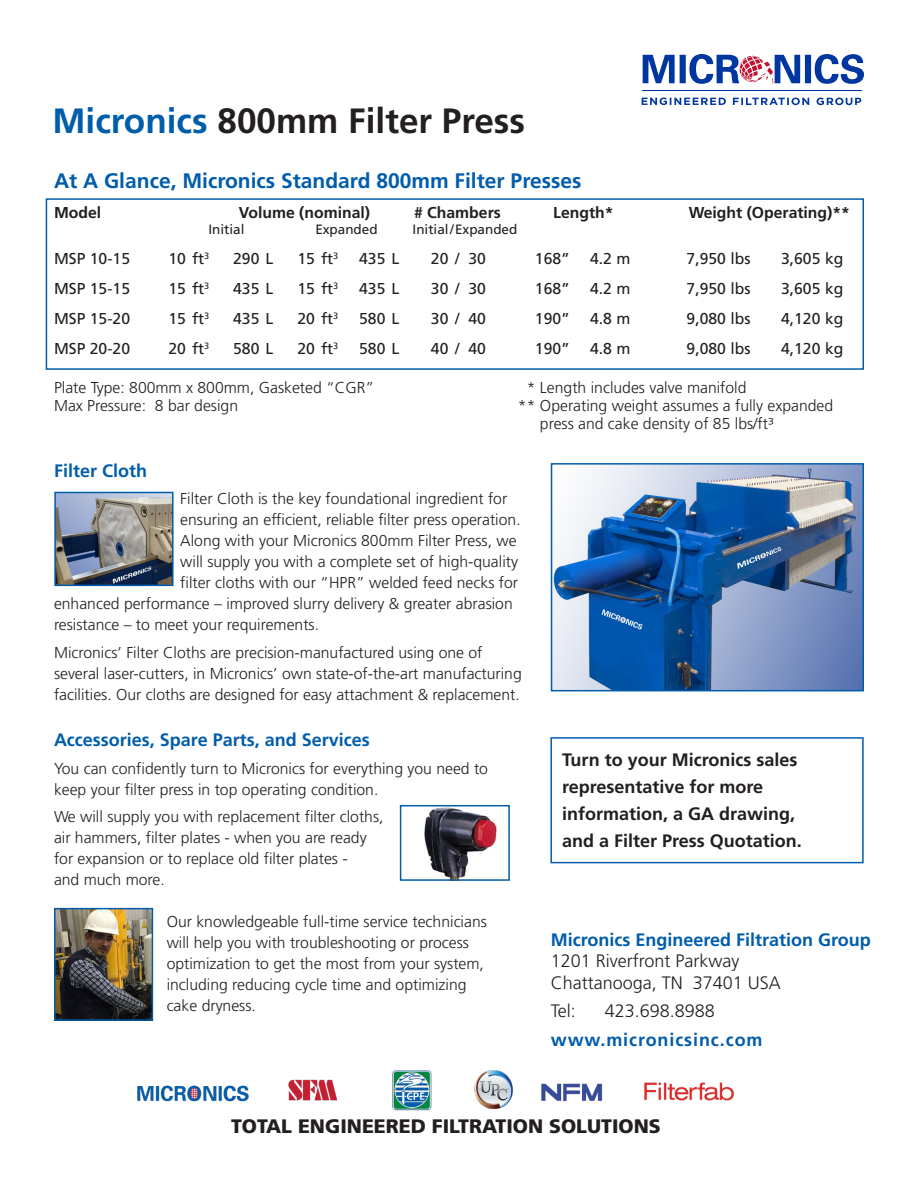
<style>
.page{position:relative;width:918px;height:1188px;background:#fff}
.page>*{position:absolute;margin:0;border:0;box-sizing:border-box;transform-origin:0 0}
.t1{font:35.1px "Frutiger LT 65 Bd";color:#231f20}
.t2{font:21px "Frutiger LT 65 Bd";color:#015dab}
.t3{font:19.5px "Frutiger LT 75 Blk";color:#231f20}
.t4{font:18px/27px "Frutiger LT 65 Bd";color:#231f20}
.t5{font:18px "Frutiger LT 65 Bd";color:#015dab}
.t6{font:18px/21.6px "Frutiger LT 45 Lt";color:#231f20}
.t7{font:18px "Frutiger LT 65 Bd";letter-spacing:.05em;color:#015dab}
.t8{font:15.75px/21px "Frutiger LT 45 Lt";color:#231f20}
.t9{font:15.75px "Frutiger LT 55 Rm";color:#231f20}
.t10{font:15.75px "Frutiger LT 65 Bd";color:#231f20}
.t11{font:13.5px "Frutiger LT 55 Rm";color:#231f20}
.s1{color:#015dab}
</style>
<div class="page">
<div style="left:46px;top:198px;width:818px;height:172px;border:2px solid #015dab"></div>
<svg style="left:642px;top:98px;width:84px;height:7px"></svg>
<svg style="left:733px;top:98px;width:76px;height:7px"></svg>
<svg style="left:817px;top:98px;width:44px;height:7px"></svg>
<svg style="left:814px;top:54px;width:50px;height:30px"></svg>
<svg style="left:643px;top:55px;width:32px;height:28px"></svg>
<div style="left:680px;top:55px;width:6px;height:28px;background:#0036a0"></div>
<div style="left:805px;top:55px;width:6px;height:28px;background:#0036a0"></div>
<svg style="left:689px;top:54px;width:111px;height:30px"></svg>
<hr style="left:642px;top:90px;width:219px;height:1px;background:#0036a0">
<img style="left:57px;top:911px;width:93px;height:107px">
<div style="left:54px;top:908px;width:99px;height:113px;border:2px solid #015dab"></div>
<img style="left:424px;top:808px;width:74px;height:70px">
<div style="left:400px;top:805px;width:110px;height:76px;border:2px solid #015dab"></div>
<img style="left:57px;top:495px;width:114px;height:88px">
<div style="left:54px;top:492px;width:120px;height:94px;border:2px solid #015dab"></div>
<img style="left:554px;top:466px;width:307px;height:222px">
<div style="left:551px;top:463px;width:313px;height:228px;border:2px solid #015dab"></div>
<div style="left:550px;top:737px;width:314px;height:126px;border:2px solid #015dab"></div>
<img style="left:137px;top:1070px;width:597px;height:41px">
<p class="t1" style="left:52px;top:100px;width:474px"><span class="s1">Micronics</span> 800mm Filter Press</p>
<p class="t2" style="left:54px;top:168px;width:529px">At A Glance, Micronics Standard 800mm Filter Presses</p>
<p class="t10" style="left:54px;top:203px;width:49px">Model</p>
<p class="t10" style="left:239px;top:203px;width:133px">Volume (nominal)</p>
<p class="t10" style="left:414px;top:203px;width:88px"># Chambers</p>
<p class="t10" style="left:553px;top:203px;width:62px">Length*</p>
<p class="t10" style="left:689px;top:203px;width:163px">Weight (Operating)**</p>
<p class="t11" style="left:208px;top:222px;width:38px">Initial</p>
<p class="t11" style="left:315px;top:222px;width:64px">Expanded</p>
<p class="t11" style="left:413px;top:222px;width:106px">Initial/Expanded</p>
<p class="t9" style="left:54px;top:250px;width:78px">MSP 10-15</p>
<p class="t9" style="left:168px;top:250px;width:42px">10 ft<sup>3</sup></p>
<p class="t9" style="left:233px;top:250px;width:42px">290 L</p>
<p class="t9" style="left:297px;top:250px;width:42px">15 ft<sup>3</sup></p>
<p class="t9" style="left:359px;top:250px;width:42px">435 L</p>
<p class="t9" style="left:431px;top:250px;width:57px">20 / 30</p>
<p class="t9" style="left:535px;top:250px;width:37px">168”</p>
<p class="t9" style="left:590px;top:250px;width:42px">4.2 m</p>
<p class="t9" style="left:687px;top:250px;width:66px">7,950 lbs</p>
<p class="t9" style="left:781px;top:250px;width:64px">3,605 kg</p>
<p class="t9" style="left:54px;top:280px;width:78px">MSP 15-15</p>
<p class="t9" style="left:168px;top:280px;width:42px">15 ft<sup>3</sup></p>
<p class="t9" style="left:233px;top:280px;width:42px">435 L</p>
<p class="t9" style="left:297px;top:280px;width:42px">15 ft<sup>3</sup></p>
<p class="t9" style="left:359px;top:280px;width:42px">435 L</p>
<p class="t9" style="left:431px;top:280px;width:57px">30 / 30</p>
<p class="t9" style="left:535px;top:280px;width:37px">168”</p>
<p class="t9" style="left:590px;top:280px;width:42px">4.2 m</p>
<p class="t9" style="left:687px;top:280px;width:66px">7,950 lbs</p>
<p class="t9" style="left:781px;top:280px;width:64px">3,605 kg</p>
<p class="t9" style="left:54px;top:310px;width:78px">MSP 15-20</p>
<p class="t9" style="left:168px;top:310px;width:42px">15 ft<sup>3</sup></p>
<p class="t9" style="left:233px;top:310px;width:42px">435 L</p>
<p class="t9" style="left:297px;top:310px;width:42px">20 ft<sup>3</sup></p>
<p class="t9" style="left:359px;top:310px;width:42px">580 L</p>
<p class="t9" style="left:431px;top:310px;width:57px">30 / 40</p>
<p class="t9" style="left:535px;top:310px;width:37px">190”</p>
<p class="t9" style="left:590px;top:310px;width:42px">4.8 m</p>
<p class="t9" style="left:687px;top:310px;width:66px">9,080 lbs</p>
<p class="t9" style="left:781px;top:310px;width:64px">4,120 kg</p>
<p class="t9" style="left:54px;top:340px;width:78px">MSP 20-20</p>
<p class="t9" style="left:168px;top:340px;width:42px">20 ft<sup>3</sup></p>
<p class="t9" style="left:233px;top:340px;width:42px">580 L</p>
<p class="t9" style="left:297px;top:340px;width:42px">20 ft<sup>3</sup></p>
<p class="t9" style="left:359px;top:340px;width:42px">580 L</p>
<p class="t9" style="left:431px;top:340px;width:57px">40 / 40</p>
<p class="t9" style="left:535px;top:340px;width:37px">190”</p>
<p class="t9" style="left:590px;top:340px;width:42px">4.8 m</p>
<p class="t9" style="left:687px;top:340px;width:66px">9,080 lbs</p>
<p class="t9" style="left:781px;top:340px;width:64px">4,120 kg</p>
<p class="t8" style="left:54px;top:377px;width:322px">Plate Type: 800mm x 800mm, Gasketed “CGR”</p>
<p class="t8" style="left:527px;top:377px;width:221px">* Length includes valve manifold</p>
<p class="t8" style="left:54px;top:395px;width:186px">Max Pressure: 8 bar design</p>
<p class="t8" style="left:540px;top:396px;width:295px;line-height:18px;text-indent:-22px">** Operating weight assumes a fully expanded press and cake density of 85 lbs/ft³</p>
<p class="t5" style="left:54px;top:460px;width:95px">Filter Cloth</p>
<p class="t8" style="left:180px;top:489px;width:329px">Filter Cloth is the key foundational ingredient for</p>
<p class="t8" style="left:180px;top:510px;width:342px">ensuring an efficient, reliable filter press operation.</p>
<p class="t8" style="left:180px;top:531px;width:338px">Along with your Micronics 800mm Filter Press, we</p>
<p class="t8" style="left:180px;top:552px;width:339px">will supply you with a complete set of high-quality</p>
<p class="t8" style="left:180px;top:573px;width:339px">filter cloths with our “HPR” welded feed necks for</p>
<p class="t8" style="left:54px;top:594px;width:460px">enhanced performance – improved slurry delivery &amp; greater abrasion</p>
<p class="t8" style="left:54px;top:615px;width:267px">resistance – to meet your requirements.</p>
<p class="t8" style="left:54px;top:643px;width:469px">Micronics’ Filter Cloths are precision-manufactured using one of several laser-cutters, in Micronics’ own state-of-the-art manufacturing facilities. Our cloths are designed for easy attachment &amp; replacement.</p>
<p class="t5" style="left:54px;top:729px;width:317px">Accessories, Spare Parts, and Services</p>
<p class="t8" style="left:54px;top:758px;width:436px">You can confidently turn to Micronics for everything you need to keep your filter press in top operating condition.</p>
<p class="t8" style="left:54px;top:807px;width:331px">We will supply you with replacement filter cloths, air hammers, filter plates - when you are ready for expansion or to replace old filter plates -<br>and much more.</p>
<p class="t8" style="left:167px;top:911px;width:322px">Our knowledgeable full-time service technicians will help you with troubleshooting or process optimization to get the most from your system, including reducing cycle time and optimizing cake dryness.</p>
<p class="t4" style="left:562px;top:746px;width:241px">Turn to your Micronics sales representative for more information, a GA drawing, and a Filter Press Quotation.</p>
<p class="t5" style="left:551px;top:929px;width:322px">Micronics Engineered Filtration Group</p>
<p class="t6" style="left:551px;top:951px;width:232px">1201 Riverfront Parkway<br>Chattanooga, TN 37401 USA</p>
<p class="t6" style="left:551px;top:1001px;width:27px">Tel:</p>
<p class="t6" style="left:605px;top:1001px;width:112px">423.698.8988</p>
<p class="t7" style="left:551px;top:1029px;width:213px">www.micronicsinc.com</p>
<p class="t3" style="left:231px;top:1114px;width:431px">TOTAL ENGINEERED FILTRATION SOLUTIONS</p>
</div>
